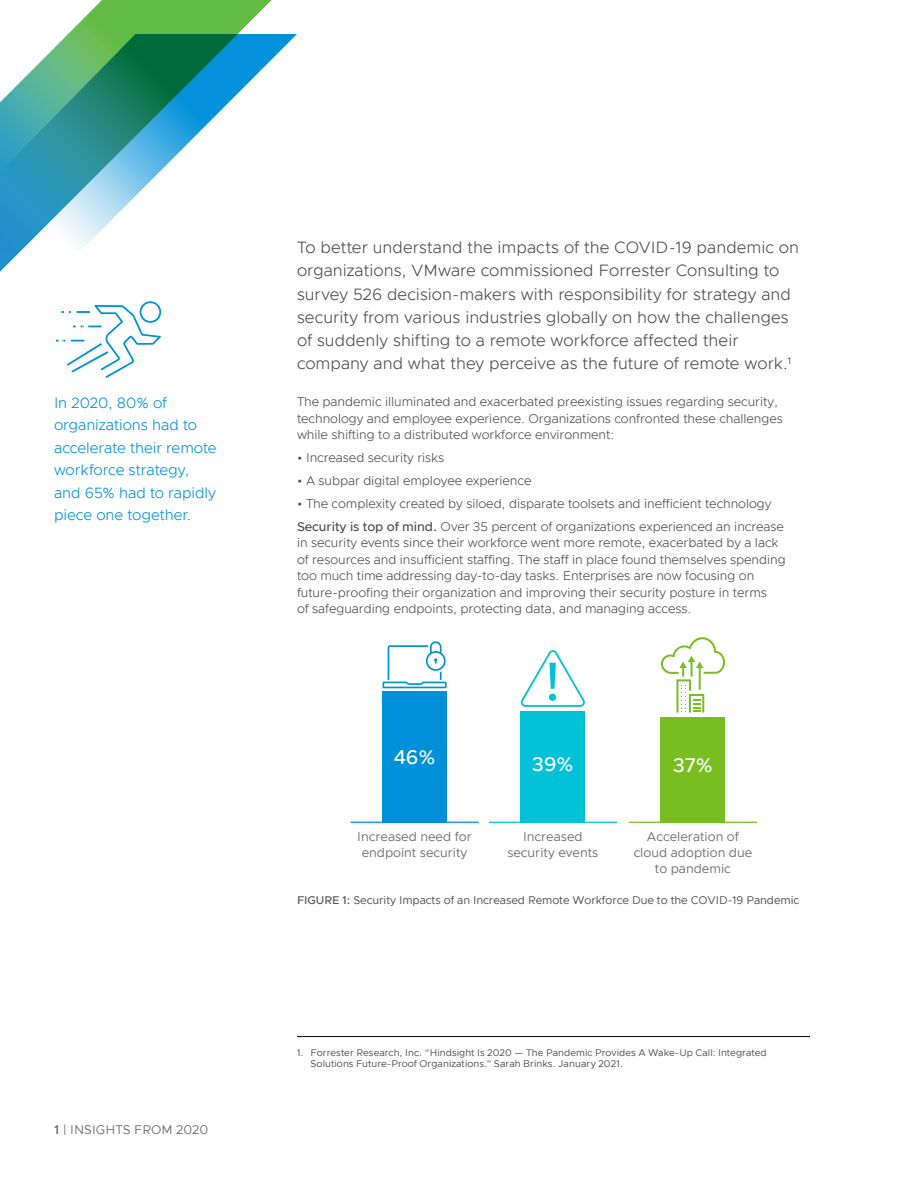
<style>
.page{position:relative;width:918px;height:1188px;background:#fff}
.page>*{position:absolute;margin:0;border:0;box-sizing:border-box;transform-origin:0 0}
.t1{font:500 19.95px "Metropolis";color:#fff}
._2a__INTRO_BODY{font:300 16.5px/23.2px "Metropolis";color:#4d4d4f}
._5d__SIDEBAR_QUOTE{font:300 15px/22.5px "Metropolis";letter-spacing:-.005em;color:#0091da}
.t2{font:12.9px/15.6px "Metropolis";color:#717074;text-align:center}
._3a__BODY_TEXT{font:300 12.75px/16.5px "Metropolis";letter-spacing:-.005em;color:#4d4d4f}
.LEFT_PAGE_NUMBERS{font:12.75px "Metropolis";color:#717073}
._7a__CAPTION_BODY{font:11.25px "Metropolis";letter-spacing:-.005em;color:#4d4d4f}
.t3{font:9.75px/11.2px "Metropolis";letter-spacing:.005em;color:#4d4d4f}
.s1{font-weight:600}
.s2{font-weight:500}
</style>
<div class="page">
<div style="left:661px;top:717px;width:64px;height:105px;background:#78be20"></div>
<hr style="left:629px;top:822px;width:128px;height:1px;background:#78be20">
<div style="left:521px;top:711px;width:64px;height:111px;background:#00c1d5"></div>
<hr style="left:489px;top:822px;width:128px;height:1px;background:#00c1d5">
<div style="left:383px;top:691px;width:64px;height:131px;background:#0091da"></div>
<hr style="left:350px;top:822px;width:129px;height:1px;background:#0091da">
<svg style="left:661px;top:637px;width:64px;height:76px"></svg>
<svg style="left:520px;top:650px;width:65px;height:57px"></svg>
<svg style="left:383px;top:641px;width:64px;height:47px"></svg>
<svg style="left:0;top:0;width:272px;height:272px"></svg>
<svg style="left:0;top:34px;width:297px;height:219px"></svg>
<hr style="left:297px;top:1036px;width:513px;height:1px;background:#000">
<svg style="left:55px;top:300px;width:107px;height:78px"></svg>
<p class="_5d__SIDEBAR_QUOTE" style="left:54px;top:391px;width:164px">In 2020, 80% of organizations had to accelerate their remote workforce strategy, and 65% had to rapidly piece one together.</p>
<p class="LEFT_PAGE_NUMBERS" style="left:54px;top:1122px;width:156px"><span class="s1">1</span> | INSIGHTS FROM 2020</p>
<p class="_2a__INTRO_BODY" style="left:297px;top:236px;width:504px">To better understand the impacts of the COVID-19 pandemic on organizations, VMware commissioned Forrester Consulting to survey 526 decision-makers with responsibility for strategy and security from various industries globally on how the challenges of suddenly shifting to a remote workforce affected their company and what they perceive as the future of remote work.<sup>1</sup></p>
<p class="_3a__BODY_TEXT" style="left:297px;top:393px;width:487px">The pandemic illuminated and exacerbated preexisting issues regarding security, technology and employee experience. Organizations confronted these challenges while shifting to a distributed workforce environment:</p>
<p class="_3a__BODY_TEXT" style="left:297px;top:449px;width:149px">• Increased security risks</p>
<p class="_3a__BODY_TEXT" style="left:297px;top:472px;width:236px">• A subpar digital employee experience</p>
<p class="_3a__BODY_TEXT" style="left:297px;top:495px;width:476px">• The complexity created by siloed, disparate toolsets and inefficient technology</p>
<p class="_3a__BODY_TEXT" style="left:297px;top:518px;width:490px"><span class="s2">Security is top of mind.</span> Over 35 percent of organizations experienced an increase in security events since their workforce went more remote, exacerbated by a lack of resources and insufficient staffing. The staff in place found themselves spending too much time addressing day-to-day tasks. Enterprises are now focusing on future-proofing their organization and improving their security posture in terms<br>of safeguarding endpoints, protecting data, and managing access.</p>
<p class="t1" style="left:394px;top:744px;width:43px">46%</p>
<p class="t2" style="left:357px;top:829px;width:116px">Increased need for endpoint security</p>
<p class="t1" style="left:532px;top:752px;width:43px">39%</p>
<p class="t1" style="left:673px;top:752px;width:41px">37%</p>
<p class="t2" style="left:507px;top:829px;width:93px">Increased security events</p>
<p class="t2" style="left:634px;top:829px;width:120px">Acceleration of cloud adoption due to pandemic</p>
<p class="_7a__CAPTION_BODY" style="left:297px;top:893px;width:504px"><span class="s2">FIGURE 1:</span> Security Impacts of an Increased Remote Workforce Due to the COVID-19 Pandemic</p>
<p class="t3" style="left:310px;top:1047px;width:458px;text-indent:-14px">1. Forrester Research, Inc. “Hindsight Is 2020 — The Pandemic Provides A Wake-Up Call: Integrated<br>Solutions Future-Proof Organizations.” Sarah Brinks. January 2021.</p>
</div>
